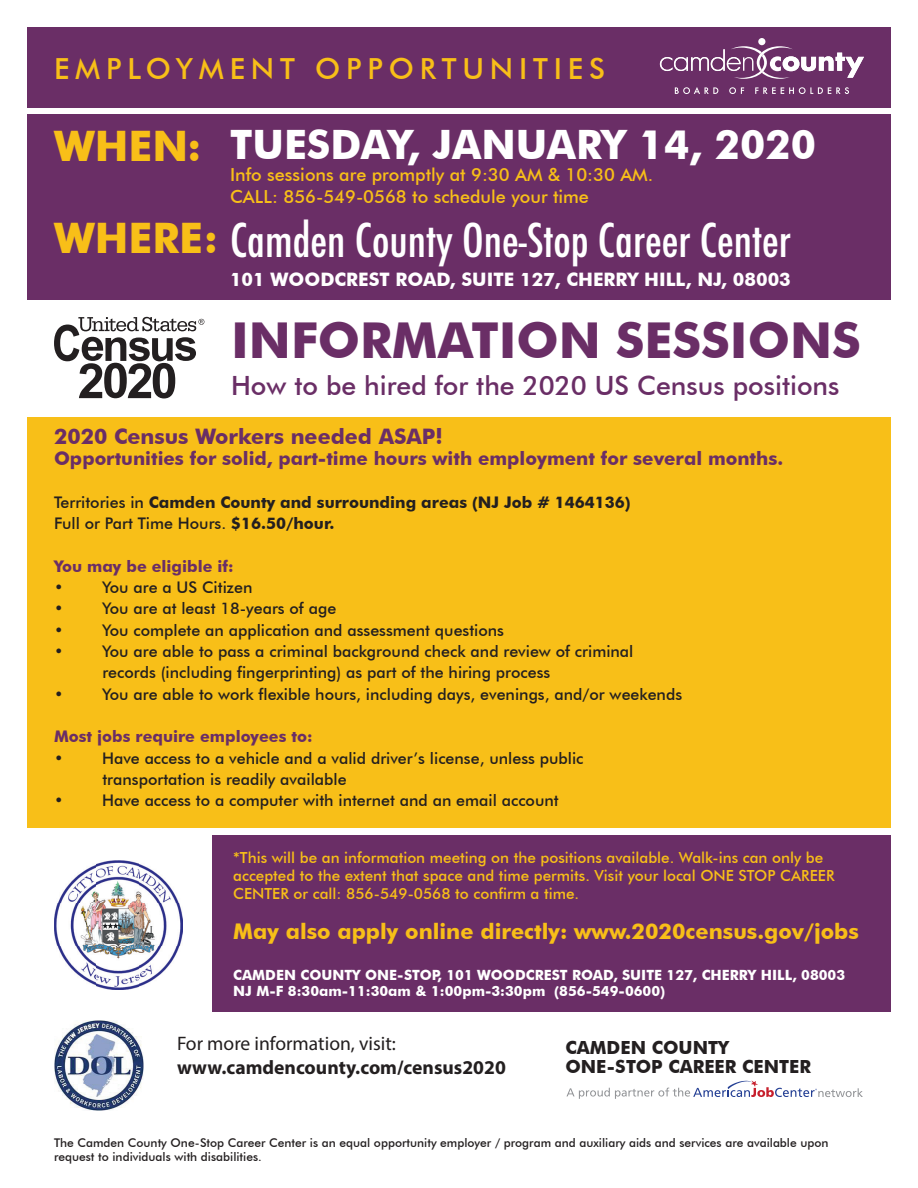
<style>
.page{position:relative;width:918px;height:1188px;background:#fff}
.page>*{position:absolute;margin:0;border:0;box-sizing:border-box;transform-origin:0 0}
.t1{font:700 49.5px "Futura BT";color:#6a2e66}
.t2{font:500 condensed 45.15px "Futura";color:#fff}
.t3{font:700 42px/92.2px "Futura BT";color:#f8bf18}
.t4{font:700 40.5px "Futura BT";color:#fff}
.t5{font:500 29.1px "Futura BT";letter-spacing:.2em;color:#f8bf18}
.t6{font:500 26.55px "Futura BT";color:#6a2e66}
.t7{font:700 21.6px "Futura BT";color:#f8bf18}
.t8{font:700 21.3px "Futura BT";color:#6a2e66}
.t9{font:700 19.5px "Myriad Pro";color:#231f20}
.t10{font:19.5px "Myriad Pro";color:#231f20}
.t11{font:700 18.75px "Futura BT";color:#6a2e66}
.t12{font:700 18.6px "Futura BT";color:#fff}
.t13{font:700 18.15px/19.2px "Futura BT";color:#231f20}
.t14{font:500 18px/21.6px "Futura BT";color:#f8bf18}
.t15{font:500 16.05px/21.3px "Futura BT";color:#231f20}
.t16{font:700 16.05px/21.3px "Futura BT";color:#231f20}
.t17{font:700 16.05px "Futura BT";color:#6a2e66}
.t18{font:500 15.3px/18.3px "Futura BT";color:#f8bf18}
.t19{font:700 14.1px/17px "Futura BT";color:#fff}
.t20{font:500 12px/14.4px "Futura BT";color:#231f20}
.s1{font-weight:500}
</style>
<div class="page">
<div style="left:27px;top:27px;width:864px;height:81px;background:#6a2e66"></div>
<div style="left:27px;top:114px;width:864px;height:186px;background:#6a2e66"></div>
<div style="left:27px;top:417px;width:864px;height:410px;background:#f8bf18"></div>
<div style="left:758px;top:38px;width:7px;height:7px;background:#fff;border-radius:50%"></div>
<svg style="left:660px;top:46px;width:204px;height:33px"></svg>
<svg style="left:675px;top:87px;width:43px;height:7px"></svg>
<svg style="left:729px;top:87px;width:15px;height:7px"></svg>
<svg style="left:755px;top:87px;width:94px;height:7px"></svg>
<svg style="left:566px;top:1080px;width:297px;height:19px"></svg>
<img style="left:54px;top:1020px;width:90px;height:91px">
<img style="left:54px;top:861px;width:129px;height:129px">
<div style="left:213px;top:836px;width:678px;height:176px;background:#6a2e66"></div>
<svg style="left:54px;top:317px;width:150px;height:81px"></svg>
<h3 class="t5" style="left:54px;top:51px;width:553px">EMPLOYMENT OPPORTUNITIES</h3>
<h3 class="t3" style="left:54px;top:99px;width:166px">WHEN:<br>WHERE:</h3>
<h3 class="t4" style="left:230px;top:120px;width:587px">TUESDAY, JANUARY 14, 2020</h3>
<p class="t14" style="left:230px;top:164px;width:425px">Info sessions are promptly at 9:30 AM &amp; 10:30 AM.<br>CALL: 856-549-0568 to schedule your time</p>
<h2 class="t2" style="left:230px;top:211px;width:562px">Camden County One-Stop Career Center</h2>
<p class="t12" style="left:230px;top:268px;width:562px">101 WOODCREST ROAD, SUITE 127, CHERRY HILL, NJ, 08003</p>
<h1 class="t1" style="left:231px;top:310px;width:631px">INFORMATION SESSIONS</h1>
<h3 class="t6" style="left:231px;top:369px;width:610px">How to be hired for the 2020 US Census positions</h3>
<h3 class="t8" style="left:54px;top:423px;width:390px">2020 Census Workers needed ASAP!</h3>
<p class="t11" style="left:54px;top:447px;width:731px">Opportunities for solid, part-time hours with employment for several months.</p>
<p class="t16" style="left:54px;top:491px;width:578px"><span class="s1">Territories in</span> Camden County and surrounding areas (NJ Job # 1464136)<br><span class="s1">Full or Part Time Hours.</span> $16.50/hour.</p>
<p class="t17" style="left:54px;top:556px;width:181px">You may be eligible if:</p>
<p class="t15" style="left:54px;top:577px;width:11px">•</p>
<p class="t15" style="left:102px;top:577px;width:152px">You are a US Citizen</p>
<p class="t15" style="left:54px;top:598px;width:11px">•</p>
<p class="t15" style="left:102px;top:598px;width:236px">You are at least 18-years of age</p>
<p class="t15" style="left:54px;top:619px;width:11px">•</p>
<p class="t15" style="left:102px;top:619px;width:404px">You complete an application and assessment questions</p>
<p class="t15" style="left:54px;top:641px;width:11px">•</p>
<p class="t15" style="left:102px;top:641px;width:533px">You are able to pass a criminal background check and review of criminal records (including fingerprinting) as part of the hiring process</p>
<p class="t15" style="left:54px;top:683px;width:11px">•</p>
<p class="t15" style="left:102px;top:683px;width:582px">You are able to work flexible hours, including days, evenings, and/or weekends</p>
<p class="t17" style="left:54px;top:727px;width:260px">Most jobs require employees to:</p>
<p class="t15" style="left:54px;top:747px;width:11px">•</p>
<p class="t15" style="left:102px;top:747px;width:483px">Have access to a vehicle and a valid driver’s license, unless public transportation is readily available</p>
<p class="t15" style="left:54px;top:790px;width:11px">•</p>
<p class="t15" style="left:102px;top:790px;width:458px">Have access to a computer with internet and an email account</p>
<p class="t18" style="left:233px;top:848px;width:603px">*This will be an information meeting on the positions available. Walk-ins can only be accepted to the extent that space and time permits. Visit your local ONE STOP CAREER<br>CENTER or call: 856-549-0568 to confirm a time.</p>
<h3 class="t7" style="left:233px;top:918px;width:627px">May also apply online directly: www.2020census.gov/jobs</h3>
<p class="t19" style="left:233px;top:966px;width:614px">CAMDEN COUNTY ONE-STOP, 101 WOODCREST ROAD, SUITE 127, CHERRY HILL, 08003<br>NJ M-F 8:30am-11:30am &amp; 1:00pm-3:30pm (856-549-0600)</p>
<p class="t10" style="left:177px;top:1031px;width:220px">For more information, visit:</p>
<p class="t9" style="left:177px;top:1055px;width:330px">www.camdencounty.com/census2020</p>
<p class="t13" style="left:565px;top:1038px;width:247px">CAMDEN COUNTY<br>ONE-STOP CAREER CENTER</p>
<p class="t20" style="left:54px;top:1135px;width:776px">The Camden County One-Stop Career Center is an equal opportunity employer / program and auxiliary aids and services are available upon request to individuals with disabilities.</p>
</div>
